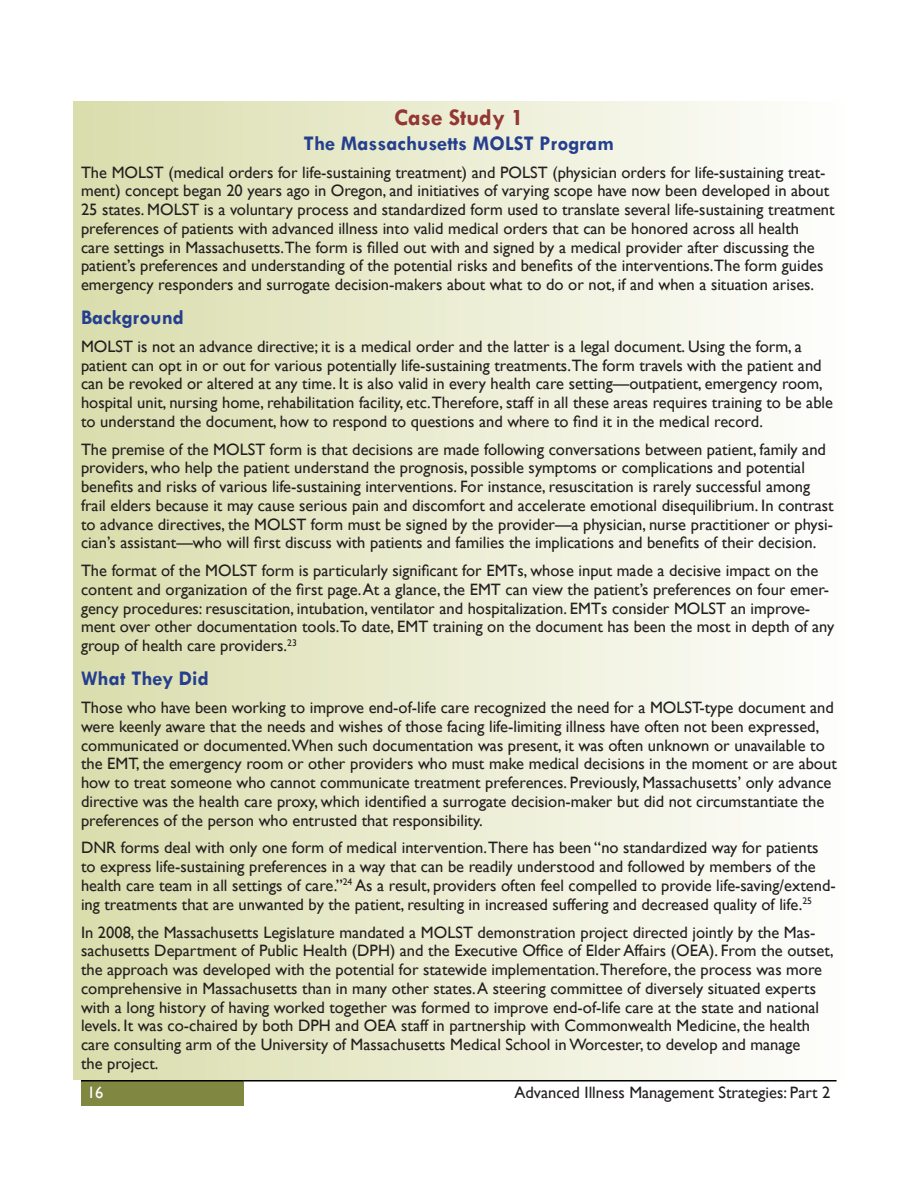
<style>
.page{position:relative;width:918px;height:1188px;background:#fff}
.page>*{position:absolute;margin:0;border:0;box-sizing:border-box;transform-origin:0 0}
.Main_Header{font:700 24px "Tw Cen";color:#943634}
.Secondary_Header{font:700 21px "Tw Cen";color:#253f8e}
.t1{font:16.5px/18.8px "Gill Sans";color:#231f20}
.t2{font:16.5px "Gill Sans";color:#fff}
</style>
<div class="page">
<div style="left:81px;top:1081px;width:162px;height:25px;background:#7f8741"></div>
<hr style="left:81px;top:1080px;width:162px;height:2px;background:#000">
<hr style="left:243px;top:1080px;width:594px;height:2px;background:#000">
<div style="left:74px;top:101px;width:770px;height:978px;background:linear-gradient(to right,#d9ddac,#fefefd)"></div>
<p class="Main_Header" style="left:394px;top:103px;width:131px">Case Study 1</p>
<p class="Secondary_Header" style="left:304px;top:131px;width:312px">The Massachusetts MOLST Program</p>
<p class="t1" style="left:81px;top:163px;width:755px">The MOLST (medical orders for life-sustaining treatment) and POLST (physician orders for life-sustaining treat&shy;ment) concept began 20 years ago in Oregon, and initiatives of varying scope have now been developed in about 25 states. MOLST is a voluntary process and standardized form used to translate several life-sustaining treatment preferences of patients with advanced illness into valid medical orders that can be honored across all health<br>care settings in Massachusetts.The form is filled out with and signed by a medical provider after discussing the patient’s preferences and understanding of the potential risks and benefits of the interventions.The form guides emergency responders and surrogate decision-makers about what to do or not, if and when a situation arises.</p>
<p class="Secondary_Header" style="left:81px;top:305px;width:105px">Background</p>
<p class="t1" style="left:81px;top:337px;width:754px">MOLST is not an advance directive; it is a medical order and the latter is a legal document. Using the form, a patient can opt in or out for various potentially life-sustaining treatments.The form travels with the patient and can be revoked or altered at any time. It is also valid in every health care setting—outpatient, emergency room, hospital unit, nursing home, rehabilitation facility, etc.Therefore, staff in all these areas requires training to be able to understand the document, how to respond to questions and where to find it in the medical record.</p>
<p class="t1" style="left:81px;top:440px;width:754px">The premise of the MOLST form is that decisions are made following conversations between patient, family and providers, who help the patient understand the prognosis, possible symptoms or complications and potential benefits and risks of various life-sustaining interventions. For instance, resuscitation is rarely successful among frail elders because it may cause serious pain and discomfort and accelerate emotional disequilibrium. In contrast to advance directives, the MOLST form must be signed by the provider—a physician, nurse practitioner or physi&shy;cian’s assistant—who will first discuss with patients and families the implications and benefits of their decision.</p>
<p class="t1" style="left:81px;top:562px;width:755px">The format of the MOLST form is particularly significant for EMTs, whose input made a decisive impact on the content and organization of the first page. At a glance, the EMT can view the patient’s preferences on four emer&shy;gency procedures: resuscitation, intubation, ventilator and hospitalization. EMTs consider MOLST an improve&shy;ment over other documentation tools.To date, EMT training on the document has been the most in depth of any group of health care providers.<sup>23</sup></p>
<p class="Secondary_Header" style="left:81px;top:666px;width:129px">What They Did</p>
<p class="t1" style="left:81px;top:699px;width:757px">Those who have been working to improve end-of-life care recognized the need for a MOLST-type document and were keenly aware that the needs and wishes of those facing life-limiting illness have often not been expressed, communicated or documented.When such documentation was present, it was often unknown or unavailable to the EMT, the emergency room or other providers who must make medical decisions in the moment or are about how to treat someone who cannot communicate treatment preferences. Previously, Massachusetts’ only advance directive was the health care proxy, which identified a surrogate decision-maker but did not circumstantiate the preferences of the person who entrusted that responsibility.</p>
<p class="t1" style="left:81px;top:839px;width:756px">DNR forms deal with only one form of medical intervention.There has been “no standardized way for patients to express life-sustaining preferences in a way that can be readily understood and followed by members of the health care team in all settings of care.”<sup>24</sup> As a result, providers often feel compelled to provide life-saving/extend&shy;ing treatments that are unwanted by the patient, resulting in increased suffering and decreased quality of life.<sup>25</sup></p>
<p class="t1" style="left:81px;top:923px;width:754px">In 2008, the Massachusetts Legislature mandated a MOLST demonstration project directed jointly by the Mas&shy;sachusetts Department of Public Health (DPH) and the Executive Office of Elder Affairs (OEA). From the outset, the approach was developed with the potential for statewide implementation.Therefore, the process was more comprehensive in Massachusetts than in many other states. A steering committee of diversely situated experts with a long history of having worked together was formed to improve end-of-life care at the state and national levels. It was co-chaired by both DPH and OEA staff in partnership with Commonwealth Medicine, the health care consulting arm of the University of Massachusetts Medical School in Worcester, to develop and manage</p>
<p class="t1" style="left:81px;top:1054px;width:79px">the project.</p>
<p class="t2" style="left:87px;top:1083px;width:18px">16</p>
<p class="t1" style="left:514px;top:1084px;width:318px">Advanced Illness Management Strategies: Part 2</p>
</div>
